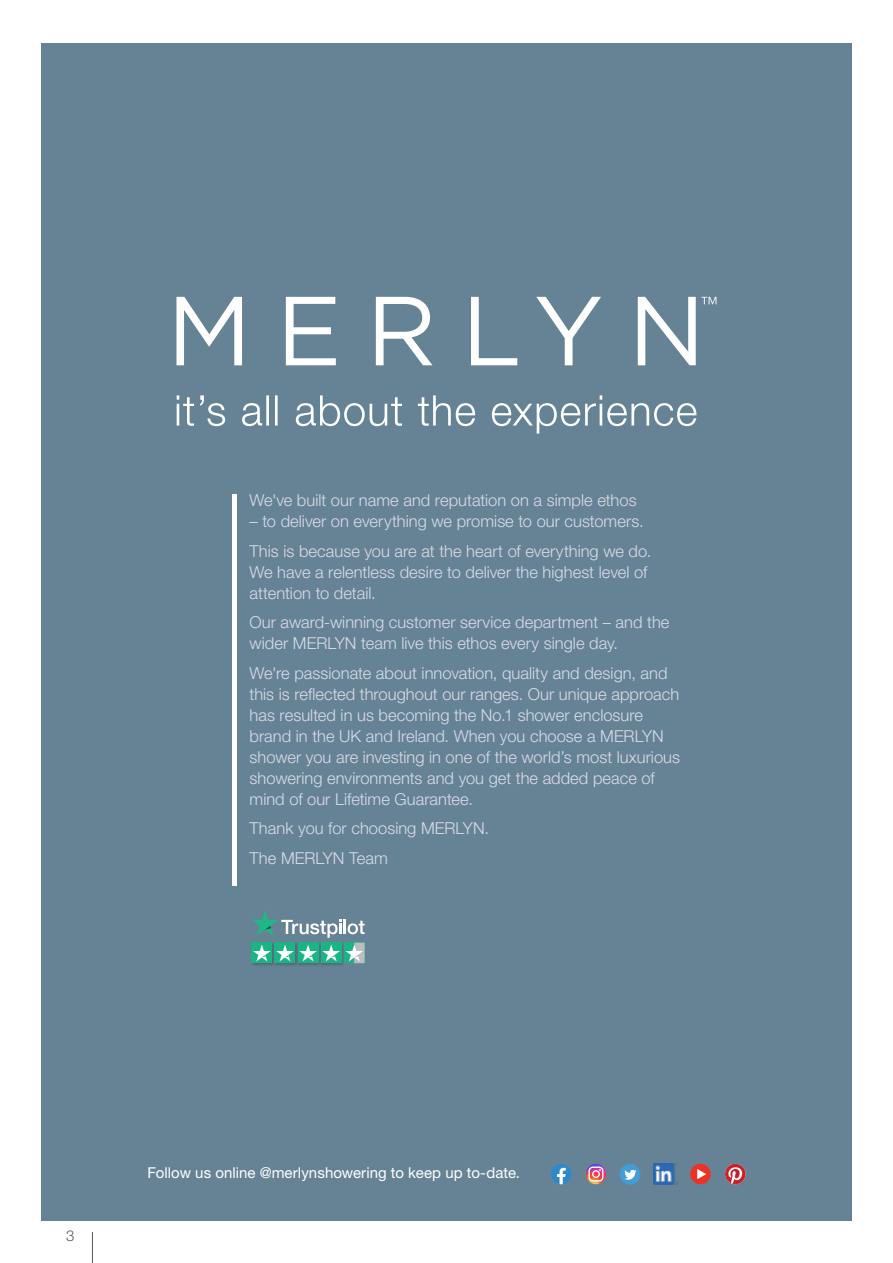
<style>
.page{position:relative;width:893px;height:1263px;background:#fff}
.page>*{position:absolute;margin:0;border:0;box-sizing:border-box;transform-origin:0 0}
.t1{font:300 16.5px/21px "Helvetica Neue LT Std";color:#dadbe6}
.t2{font:15px "Helvetica Neue LT Std";letter-spacing:.005em;color:#fff}
.t3{font:300 15px "Helvetica Neue LT Std";color:#58595b}
</style>
<div class="page">
<hr style="left:92px;top:1232px;width:1px;height:31px;background:#58595b">
<div style="left:41px;top:43px;width:810px;height:1177px;background:#668395"></div>
<svg style="left:177px;top:395px;width:520px;height:39px"></svg>
<svg style="left:176px;top:297px;width:66px;height:68px"></svg>
<svg style="left:286px;top:297px;width:50px;height:68px"></svg>
<svg style="left:376px;top:297px;width:56px;height:68px"></svg>
<svg style="left:471px;top:297px;width:46px;height:68px"></svg>
<svg style="left:536px;top:297px;width:65px;height:68px"></svg>
<svg style="left:638px;top:297px;width:78px;height:68px"></svg>
<hr style="left:233px;top:494px;width:4px;height:391px;background:#fff">
<img style="left:251px;top:942px;width:22px;height:24px">
<div style="left:252px;top:943px;width:20px;height:20px;background:#1bb585"></div>
<img style="left:273px;top:942px;width:23px;height:24px">
<div style="left:275px;top:943px;width:20px;height:20px;background:#1bb585"></div>
<img style="left:296px;top:942px;width:23px;height:24px">
<div style="left:298px;top:943px;width:20px;height:20px;background:#1bb585"></div>
<img style="left:319px;top:942px;width:26px;height:24px">
<div style="left:321px;top:943px;width:20px;height:20px;background:#1bb585"></div>
<div style="left:344px;top:943px;width:21px;height:20px;background:#1bb585"></div>
<div style="left:354px;top:943px;width:11px;height:20px;background:#bcbec0"></div>
<svg style="left:253px;top:944px;width:110px;height:17px"></svg>
<svg style="left:252px;top:910px;width:113px;height:28px"></svg>
<svg style="left:551px;top:1164px;width:20px;height:20px"></svg>
<div style="left:620px;top:1164px;width:20px;height:21px;background:#429cd6;border-radius:50%"></div>
<svg style="left:624px;top:1170px;width:12px;height:10px"></svg>
<svg style="left:586px;top:1164px;width:20px;height:20px"></svg>
<svg style="left:588px;top:1166px;width:15px;height:15px"></svg>
<img style="left:654px;top:1164px;width:24px;height:20px">
<svg style="left:690px;top:1164px;width:21px;height:20px"></svg>
<svg style="left:725px;top:1164px;width:20px;height:20px"></svg>
<p class="t1" style="left:250px;top:489px;width:388px">We've built our name and reputation on a simple ethos</p>
<p class="t1" style="left:250px;top:506px;width:403px;line-height:29.5px">– to deliver on everything we promise to our customers.<br>This is because you are at the heart of everything we do.</p>
<p class="t1" style="left:250px;top:561px;width:399px">We have a relentless desire to deliver the highest level of attention to detail.</p>
<p class="t1" style="left:250px;top:611px;width:421px">Our award-winning customer service department – and the wider MERLYN team live this ethos every single day.</p>
<p class="t1" style="left:250px;top:662px;width:432px">We're passionate about innovation, quality and design, and this is reflected throughout our ranges. Our unique approach has resulted in us becoming the No.1 shower enclosure brand in the UK and Ireland. When you choose a MERLYN shower you are investing in one of the world’s most luxurious showering environments and you get the added peace of mind of our Lifetime Guarantee.</p>
<p class="t1" style="left:250px;top:813px;width:241px;line-height:29.5px">Thank you for choosing MERLYN.<br>The MERLYN Team</p>
<p class="t3" style="left:66px;top:1226px;width:10px">3</p>
<p class="t2" style="left:147px;top:1163px;width:374px">Follow us online @merlynshowering to keep up to-date.</p>
</div>
